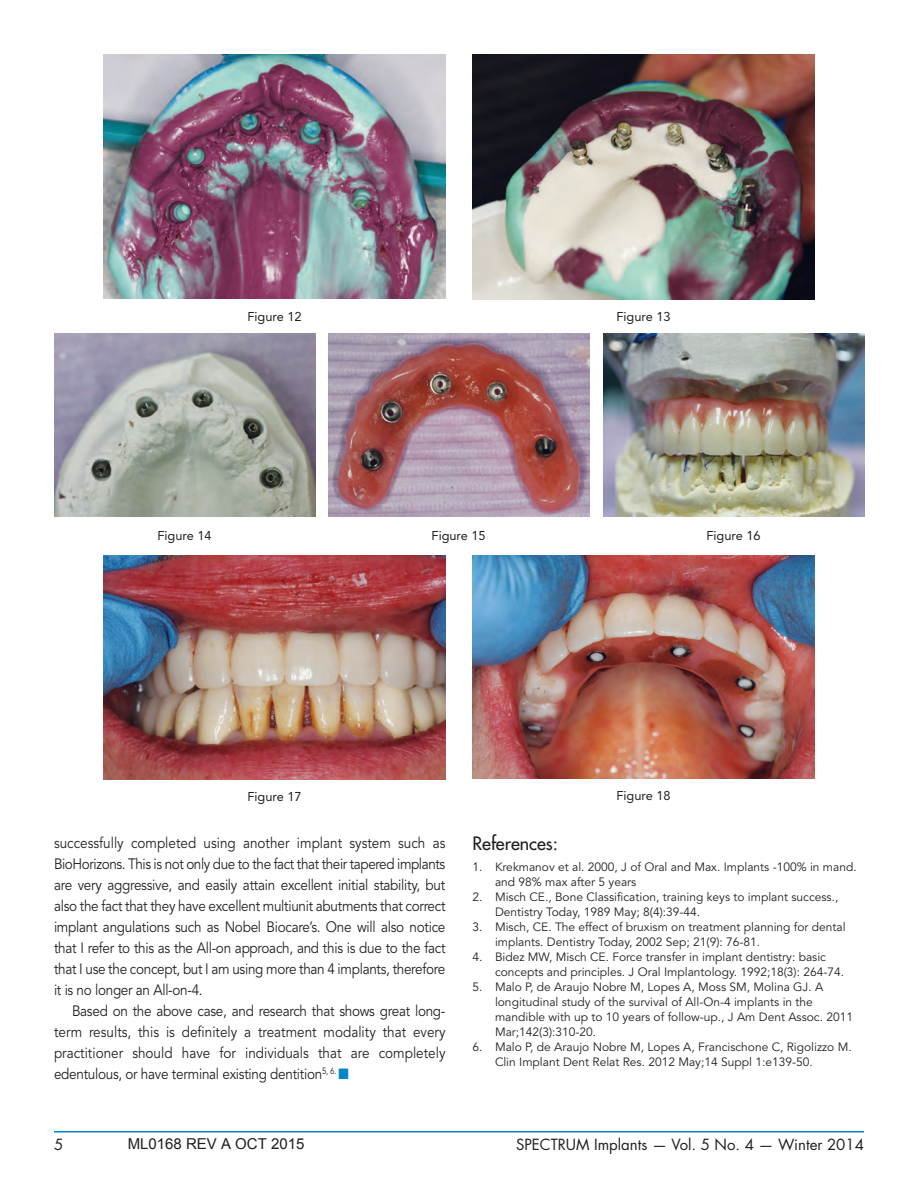
<style>
.page{position:relative;width:918px;height:1188px;background:#fff}
.page>*{position:absolute;margin:0;border:0;box-sizing:border-box;transform-origin:0 0}
.t1{font:18px "Futura";color:#231f20}
.t2{font:15px/21px "Avenir";letter-spacing:-.02em;color:#231f20;text-align:justify;scale:.9 1}
.t3{font:15px "Futura";color:#231f20}
.t4{font:15px "Arial";color:#221e1f}
.t5{font:12.75px "Avenir";color:#231f20}
.t6{font:12px/15px "Avenir";color:#231f20}
.s1{color:#0085c7}
</style>
<div class="page">
<hr style="left:54px;top:1131px;width:810px;height:1px;background:#0085c7">
<img style="left:104px;top:556px;width:342px;height:224px">
<img style="left:473px;top:556px;width:342px;height:223px">
<img style="left:104px;top:54px;width:342px;height:245px">
<img style="left:473px;top:54px;width:342px;height:245px">
<img style="left:328px;top:334px;width:262px;height:183px">
<img style="left:603px;top:334px;width:261px;height:183px">
<img style="left:54px;top:334px;width:261px;height:183px">
<p class="t5" style="left:247px;top:306px;width:56px">Figure 12</p>
<p class="t5" style="left:616px;top:306px;width:56px">Figure 13</p>
<p class="t5" style="left:157px;top:525px;width:56px">Figure 14</p>
<p class="t5" style="left:432px;top:525px;width:56px">Figure 15</p>
<p class="t5" style="left:706px;top:525px;width:56px">Figure 16</p>
<p class="t5" style="left:247px;top:787px;width:56px">Figure 17</p>
<p class="t5" style="left:616px;top:786px;width:56px">Figure 18</p>
<p class="t2" style="left:54px;top:832px;width:437px">successfully completed using another implant system such as BioHorizons. This is not only due to the fact that their tapered implants are very aggressive, and easily attain excellent initial stability, but also the fact that they have excellent multiunit abutments that correct implant angulations such as Nobel Biocare’s. One will also notice that I refer to this as the All-on approach, and this is due to the fact that I use the concept, but I am using more than 4 implants, therefore it is no longer an All-on-4.</p>
<p class="t2" style="left:54px;top:1000px;width:437px;text-indent:18px">Based on the above case, and research that shows great long&shy;term results, this is definitely a treatment modality that every practitioner should have for individuals that are completely edentulous, or have terminal existing dentition<sup>5,</sup> <sup>6.</sup> <span class="s1">■</span></p>
<h1 class="t1" style="left:472px;top:834px;width:87px">References:</h1>
<p class="t6" style="left:495px;top:859px;width:363px;text-indent:-22px">1. Krekmanov et al. 2000, J of Oral and Max. Implants -100% in mand. and 98% max after 5 years</p>
<p class="t6" style="left:495px;top:889px;width:345px;text-indent:-22px">2. Misch CE., Bone Classification, training keys to implant success.,<br>Dentistry Today, 1989 May; 8(4):39-44.</p>
<p class="t6" style="left:495px;top:919px;width:352px;text-indent:-22px">3. Misch, CE. The effect of bruxism on treatment planning for dental implants. Dentistry Today, 2002 Sep; 21(9): 76-81.</p>
<p class="t6" style="left:495px;top:949px;width:351px;text-indent:-22px">4. Bidez MW, Misch CE. Force transfer in implant dentistry: basic concepts and principles. J Oral Implantology. 1992;18(3): 264-74.</p>
<p class="t6" style="left:495px;top:979px;width:360px;text-indent:-22px">5. Malo P, de Araujo Nobre M, Lopes A, Moss SM, Molina GJ. A longitudinal study of the survival of All-On-4 implants in the mandible with up to 10 years of follow-up., J Am Dent Assoc. 2011<br>Mar;142(3):310-20.</p>
<p class="t6" style="left:495px;top:1039px;width:358px;text-indent:-22px">6. Malo P, de Araujo Nobre M, Lopes A, Francischone C, Rigolizzo M.<br>Clin Implant Dent Relat Res. 2012 May;14 Suppl 1:e139-50.</p>
<p class="t3" style="left:54px;top:1138px;width:11px">5</p>
<p class="t3" style="left:516px;top:1138px;width:349px">SPECTRUM Implants — Vol. 5 No. 4 — Winter 2014</p>
<p class="t4" style="left:128px;top:1134px;width:178px">ML0168 REV A OCT 2015</p>
</div>
